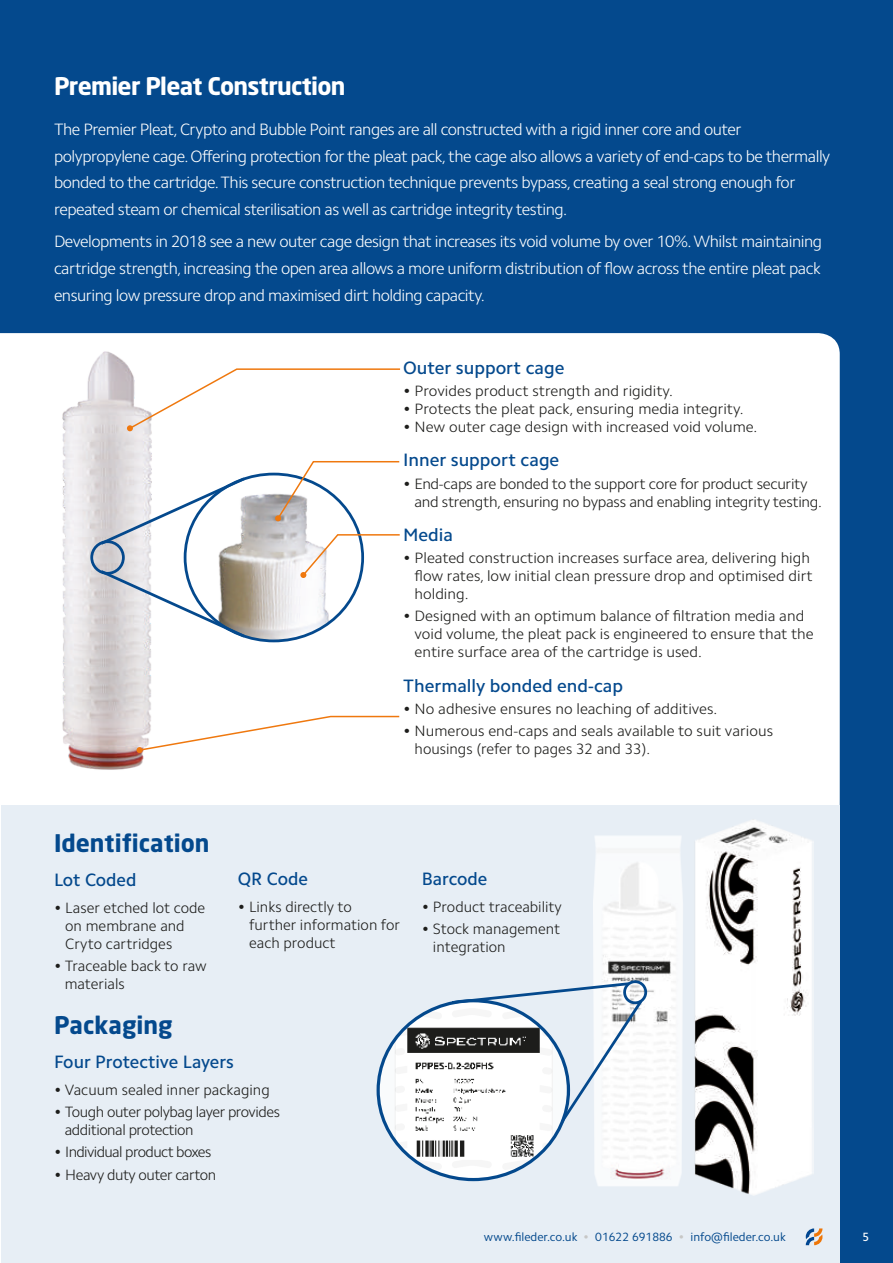
<style>
.page{position:relative;width:893px;height:1263px;background:#04498d}
.page>*{position:absolute;margin:0;border:0;box-sizing:border-box;transform-origin:0 0}
.t1{font:700 24px "Neo Sans";letter-spacing:-.03em;color:#fff}
.t2{font:700 24px "Neo Sans";color:#04498d}
.t3{font:500 18px "Camphor Std";color:#04498d}
.t4{font:300 16.5px/27px "Camphor Std";letter-spacing:-.03em;color:#fff}
.t5{font:300 15px/18px "Camphor Std";color:#1d1d1b}
.t6{font:300 15px/18px "Camphor Std";letter-spacing:-.02em;color:#1d1d1b}
.t7{font:300 15px/18px "Camphor Std";letter-spacing:-.03em;color:#1d1d1b}
.t8{font:300 15px "Camphor Std";letter-spacing:-.04em;color:#1d1d1b}
.t9{font:12px "Camphor Std";color:#04498d}
.t10{font:500 12px "Camphor Std";color:#fff}
.s1{color:#c7c7c6}
</style>
<div class="page">
<div style="left:0;top:333px;width:840px;height:930px;background:#fff"></div>
<div style="left:1px;top:806px;width:839px;height:457px;background:#e7eef5"></div>
<img style="left:48px;top:340px;width:125px;height:455px">
<img style="left:593px;top:820px;width:220px;height:376px">
<img style="left:198px;top:480px;width:161px;height:161px">
<div style="left:90px;top:540px;width:35px;height:35px;border:3px solid #04498d;border-radius:50%"></div>
<svg style="left:98px;top:568px;width:150px;height:72px;background:#d0d1d2"></svg>
<svg style="left:98px;top:475px;width:150px;height:72px;background:#e1e4e9"></svg>
<svg style="left:275px;top:460px;width:126px;height:61px;background:#eeeceb"></svg>
<svg style="left:300px;top:533px;width:101px;height:45px;background:#f4f0ee"></svg>
<svg style="left:137px;top:715px;width:264px;height:38px;background:#fdf7f3"></svg>
<svg style="left:378px;top:976px;width:273px;height:203px"></svg>
<svg style="left:127px;top:368px;width:275px;height:63px;background:#fcf9f6"></svg>
<svg style="left:806px;top:1228px;width:16px;height:17px"></svg>
<h1 class="t1" style="left:54px;top:76px;width:293px">Premier Pleat Construction</h1>
<p class="t4" style="left:54px;top:115px;width:778px">The Premier Pleat, Crypto and Bubble Point ranges are all constructed with a rigid inner core and outer polypropylene cage. Offering protection for the pleat pack, the cage also allows a variety of end-caps to be thermally bonded to the cartridge. This secure construction technique prevents bypass, creating a seal strong enough for repeated steam or chemical sterilisation as well as cartridge integrity testing.</p>
<p class="t4" style="left:54px;top:228px;width:769px;text-align:justify">Developments in 2018 see a new outer cage design that increases its void volume by over 10%. Whilst maintaining cartridge strength, increasing the open area allows a more uniform distribution of flow across the entire pleat pack ensuring low pressure drop and maximised dirt holding capacity.</p>
<h1 class="t2" style="left:54px;top:833px;width:157px">Identification</h1>
<p class="t3" style="left:54px;top:869px;width:84px">Lot Coded</p>
<p class="t5" style="left:65px;top:899px;width:142px;text-indent:-11px">• Laser etched lot code on membrane and<br>Cryto cartridges</p>
<p class="t5" style="left:65px;top:957px;width:143px;text-indent:-11px">• Traceable back to raw materials</p>
<p class="t3" style="left:403px;top:357px;width:163px">Outer support cage</p>
<p class="t5" style="left:403px;top:382px;width:271px">• Provides product strength and rigidity.</p>
<p class="t5" style="left:403px;top:400px;width:342px">• Protects the pleat pack, ensuring media integrity.</p>
<p class="t5" style="left:403px;top:418px;width:356px">• New outer cage design with increased void volume.</p>
<p class="t3" style="left:403px;top:450px;width:158px">Inner support cage</p>
<p class="t6" style="left:414px;top:474px;width:409px;text-indent:-11px">• End-caps are bonded to the support core for product security and strength, ensuring no bypass and enabling integrity testing.</p>
<p class="t3" style="left:403px;top:524px;width:51px">Media</p>
<p class="t5" style="left:415px;top:549px;width:400px;text-indent:-12px">• Pleated construction increases surface area, delivering high flow rates, low initial clean pressure drop and optimised dirt holding.</p>
<p class="t5" style="left:415px;top:607px;width:400px;text-indent:-12px">• Designed with an optimum balance of filtration media and void volume, the pleat pack is engineered to ensure that the entire surface area of the cartridge is used.</p>
<p class="t3" style="left:403px;top:675px;width:222px">Thermally bonded end-cap</p>
<p class="t5" style="left:403px;top:700px;width:316px">• No adhesive ensures no leaching of additives.</p>
<p class="t5" style="left:415px;top:722px;width:360px;text-indent:-12px">• Numerous end-caps and seals available to suit various housings (refer to pages 32 and 33).</p>
<p class="t3" style="left:238px;top:869px;width:72px">QR Code</p>
<p class="t5" style="left:249px;top:898px;width:153px;text-indent:-11px">• Links directly to further information for each product</p>
<p class="t3" style="left:422px;top:869px;width:67px">Barcode</p>
<p class="t5" style="left:422px;top:898px;width:142px">• Product traceability</p>
<p class="t5" style="left:433px;top:920px;width:129px;text-indent:-11px">• Stock management integration</p>
<h1 class="t2" style="left:54px;top:1015px;width:120px">Packaging</h1>
<p class="t3" style="left:54px;top:1052px;width:181px">Four Protective Layers</p>
<p class="t5" style="left:54px;top:1081px;width:217px">• Vacuum sealed inner packaging</p>
<p class="t7" style="left:65px;top:1103px;width:217px;text-indent:-11px">• Tough outer polybag layer provides additional protection</p>
<p class="t8" style="left:54px;top:1143px;width:159px">• Individual product boxes</p>
<p class="t7" style="left:54px;top:1166px;width:164px">• Heavy duty outer carton</p>
<p class="t9" style="left:484px;top:1230px;width:303px">www.fileder.co.uk <span class="s1">•</span> 01622 691886 <span class="s1">•</span> info@fileder.co.uk</p>
<p class="t10" style="left:863px;top:1230px;width:8px">5</p>
</div>
